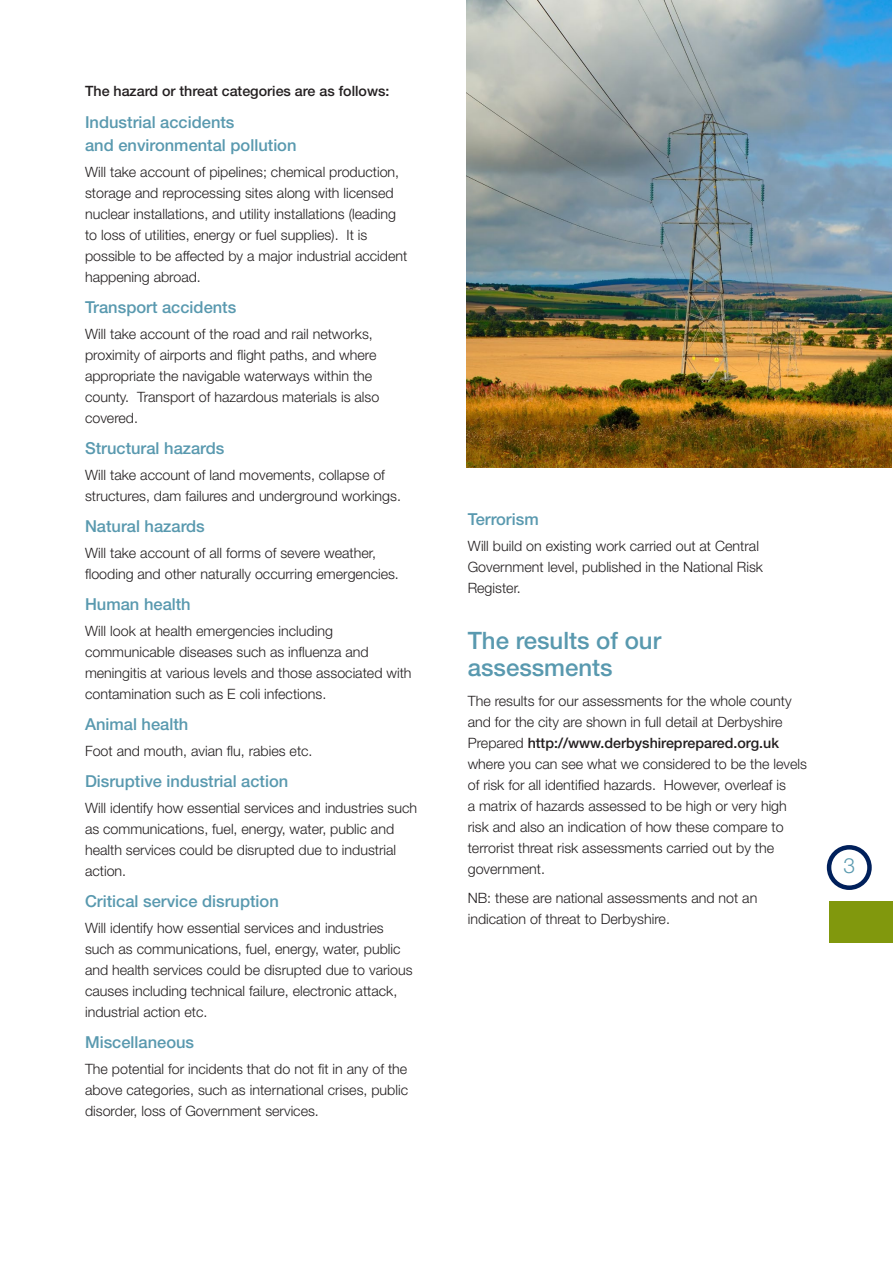
<style>
.page{position:relative;width:893px;height:1263px;background:#fff}
.page>*{position:absolute;margin:0;border:0;box-sizing:border-box;transform-origin:0 0}
.t1{font:500 24px/27px "Helvetica Neue LT";color:#5999af}
.t2{font:300 21px "Helvetica Neue LT";color:#5999af}
.t3{font:500 16.5px/23.2px "Helvetica Neue LT";color:#5999af}
.t4{font:300 14.25px/21px "Helvetica Neue LT";color:#231f20}
.t5{font:500 14.25px "Helvetica Neue LT";color:#231f20}
.s1{font-weight:500}
</style>
<div class="page">
<svg style="left:829px;top:847px;width:40px;height:41px"></svg>
<div style="left:827px;top:845px;width:45px;height:45px;border:4px solid #00205b;border-radius:50%"></div>
<div style="left:829px;top:901px;width:64px;height:42px;background:#81980d"></div>
<img style="left:467px;top:0;width:425px;height:468px">
<p class="t5" style="left:85px;top:83px;width:306px">The hazard or threat categories are as follows:</p>
<p class="t3" style="left:85px;top:110px;width:213px">Industrial accidents<br>and environmental pollution</p>
<p class="t4" style="left:85px;top:161px;width:324px">Will take account of pipelines; chemical production, storage and reprocessing sites along with licensed nuclear installations, and utility installations (leading to loss of utilities, energy or fuel supplies). It is possible to be affected by a major industrial accident happening abroad.</p>
<p class="t3" style="left:85px;top:296px;width:153px">Transport accidents</p>
<p class="t4" style="left:85px;top:323px;width:296px">Will take account of the road and rail networks, proximity of airports and flight paths, and where appropriate the navigable waterways within the county. Transport of hazardous materials is also covered.</p>
<p class="t3" style="left:85px;top:437px;width:141px">Structural hazards</p>
<p class="t4" style="left:85px;top:464px;width:317px">Will take account of land movements, collapse of structures, dam failures and underground workings.</p>
<p class="t3" style="left:85px;top:515px;width:121px">Natural hazards</p>
<p class="t4" style="left:85px;top:542px;width:315px">Will take account of all forms of severe weather, flooding and other naturally occurring emergencies.</p>
<p class="t3" style="left:85px;top:593px;width:107px">Human health</p>
<p class="t4" style="left:85px;top:620px;width:328px">Will look at health emergencies including communicable diseases such as influenza and meningitis at various levels and those associated with contamination such as E coli infections.</p>
<p class="t3" style="left:85px;top:713px;width:105px">Animal health</p>
<p class="t4" style="left:85px;top:740px;width:229px">Foot and mouth, avian flu, rabies etc.</p>
<p class="t3" style="left:85px;top:770px;width:205px">Disruptive industrial action</p>
<p class="t4" style="left:85px;top:797px;width:334px">Will identify how essential services and industries such as communications, fuel, energy, water, public and health services could be disrupted due to industrial action.</p>
<p class="t3" style="left:85px;top:890px;width:195px">Critical service disruption</p>
<p class="t4" style="left:85px;top:917px;width:329px">Will identify how essential services and industries such as communications, fuel, energy, water, public and health services could be disrupted due to various causes including technical failure, electronic attack, industrial action etc.</p>
<p class="t3" style="left:85px;top:1031px;width:111px">Miscellaneous</p>
<p class="t4" style="left:85px;top:1058px;width:325px;text-align:justify">The potential for incidents that do not fit in any of the above categories, such as international crises, public disorder, loss of Government services.</p>
<p class="t3" style="left:468px;top:508px;width:72px">Terrorism</p>
<p class="t4" style="left:468px;top:535px;width:297px">Will build on existing work carried out at Central<br>Government level, published in the National Risk<br>Register.</p>
<h1 class="t1" style="left:468px;top:627px;width:195px">The results of our assessments</h1>
<p class="t4" style="left:468px;top:690px;width:341px">The results for our assessments for the whole county and for the city are shown in full detail at Derbyshire Prepared <span class="s1">http://www.derbyshireprepared.org.uk </span>where you can see what we considered to be the levels of risk for all identified hazards. However, overleaf is<br>a matrix of hazards assessed to be high or very high risk and also an indication of how these compare to terrorist threat risk assessments carried out by the government.</p>
<p class="t4" style="left:468px;top:887px;width:291px">NB: these are national assessments and not an indication of threat to Derbyshire.</p>
<h2 class="t2" style="left:843px;top:853px;width:13px">3</h2>
</div>
